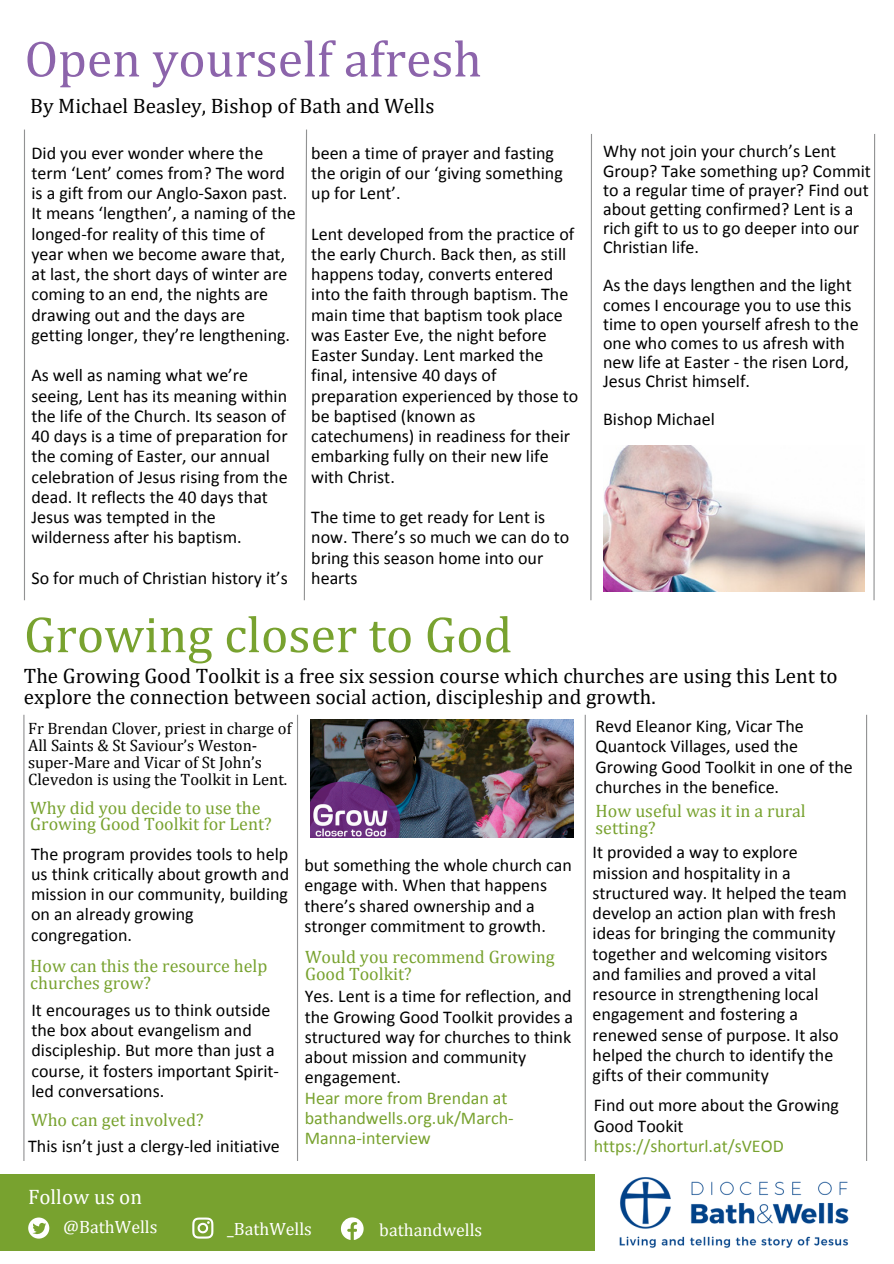
<style>
.page{position:relative;width:894px;height:1264px;background:#fff}
.page>*{position:absolute;margin:0;border:0;box-sizing:border-box;transform-origin:0 0}
.t1{font:51.6px "Cambria";color:#8c64ab}
.t2{font:51.6px "Cambria";color:#78a22f}
.t3{font:21px/20.2px "Cambria";color:#000}
.t4{font:21px "Cambria";color:#fff}
.t5{font:18px/20.2px "Calibri";color:#000}
.t6{font:18px/16.8px "Cambria";color:#78a22f}
.t7{font:18px/20.2px "Calibri";color:#78a22f}
.t8{font:17.85px "Cambria";color:#fff}
.t9{font:16.5px/16.8px "Cambria";color:#000}
</style>
<div class="page">
<hr style="left:24px;top:130px;width:1px;height:470px;background:#919293">
<svg style="left:303px;top:129px;width:4px;height:472px"></svg>
<svg style="left:873px;top:134px;width:2px;height:467px"></svg>
<hr style="left:23px;top:714px;width:1px;height:446px;background:#919293">
<svg style="left:590px;top:134px;width:2px;height:467px"></svg>
<div style="left:0;top:1174px;width:595px;height:76px;background:#78a22f"></div>
<svg style="left:28px;top:1217px;width:21px;height:21px"></svg>
<svg style="left:340px;top:1217px;width:23px;height:22px"></svg>
<svg style="left:192px;top:1217px;width:21px;height:21px"></svg>
<img style="left:619px;top:1177px;width:228px;height:71px">
<img style="left:603px;top:445px;width:261px;height:146px">
<img style="left:310px;top:719px;width:263px;height:118px">
<hr style="left:297px;top:714px;width:1px;height:446px;background:#919293">
<hr style="left:584px;top:714px;width:1px;height:446px;background:#919293">
<hr style="left:865px;top:714px;width:1px;height:446px;background:#919293">
<p class="t1" style="left:24px;top:27px;width:459px">Open yourself afresh</p>
<h2 class="t3" style="left:30px;top:95px;width:405px">By Michael Beasley, Bishop of Bath and Wells</h2>
<p class="t5" style="left:31px;top:144px;width:266px">Did you ever wonder where the term ‘Lent’ comes from? The word is a gift from our Anglo-Saxon past.<br>It means ‘lengthen’, a naming of the longed-for reality of this time of year when we become aware that, at last, the short days of winter are coming to an end, the nights are drawing out and the days are getting longer, they’re lengthening.</p>
<p class="t5" style="left:31px;top:367px;width:258px">As well as naming what we’re seeing, Lent has its meaning within the life of the Church. Its season of<br>40 days is a time of preparation for the coming of Easter, our annual celebration of Jesus rising from the dead. It reflects the 40 days that<br>Jesus was tempted in the wilderness after his baptism.</p>
<h1 class="t5" style="left:31px;top:569px;width:258px">So for much of Christian history it’s</h1>
<h2 class="t5" style="left:311px;top:144px;width:253px">been a time of prayer and fasting the origin of our ‘giving something up for Lent’.</h2>
<p class="t5" style="left:311px;top:225px;width:268px">Lent developed from the practice of the early Church. Back then, as still happens today, converts entered into the faith through baptism. The main time that baptism took place was Easter Eve, the night before<br>Easter Sunday. Lent marked the final, intensive 40 days of preparation experienced by those to be baptised (known as catechumens) in readiness for their embarking fully on their new life with Christ.</p>
<p class="t5" style="left:311px;top:508px;width:259px">The time to get ready for Lent is now. There’s so much we can do to bring this season home into our hearts</p>
<p class="t5" style="left:603px;top:143px;width:269px;line-height:19.2px">Why not join your church’s Lent<br>Group? Take something up? Commit to a regular time of prayer? Find out about getting confirmed? Lent is a rich gift to us to go deeper into our<br>Christian life.</p>
<p class="t5" style="left:603px;top:277px;width:257px;line-height:19.2px">As the days lengthen and the light comes I encourage you to use this time to open yourself afresh to the one who comes to us afresh with new life at Easter - the risen Lord,<br>Jesus Christ himself.</p>
<p class="t5" style="left:603px;top:411px;width:113px">Bishop Michael</p>
<p class="t2" style="left:24px;top:603px;width:489px">Growing closer to God</p>
<p class="t3" style="left:24px;top:665px;width:815px">The Growing Good Toolkit is a free six session course which churches are using this Lent to explore the connection between social action, discipleship and growth.</p>
<p class="t9" style="left:28px;top:719px;width:265px">Fr Brendan Clover, priest in charge of All Saints &amp; St Saviour’s Weston&shy;super-Mare and Vicar of St John’s Clevedon is using the Toolkit in Lent.</p>
<p class="t5" style="left:595px;top:717px;width:259px">Revd Eleanor King, Vicar The<br>Quantock Villages, used the<br>Growing Good Toolkit in one of the churches in the benefice.</p>
<p class="t6" style="left:30px;top:798px;width:243px">Why did you decide to use the<br>Growing Good Toolkit for Lent?</p>
<p class="t6" style="left:595px;top:802px;width:212px">How useful was it in a rural setting?</p>
<p class="t5" style="left:592px;top:843px;width:256px">It provided a way to explore mission and hospitality in a structured way. It helped the team develop an action plan with fresh ideas for bringing the community together and welcoming visitors and families and proved a vital resource in strengthening local engagement and fostering a renewed sense of purpose. It also helped the church to identify the gifts of their community</p>
<p class="t5" style="left:593px;top:1096px;width:247px">Find out more about the Growing<br>Good Tookit</p>
<p class="t5" style="left:31px;top:845px;width:259px">The program provides tools to help us think critically about growth and mission in our community, building on an already growing congregation.</p>
<p class="t5" style="left:304px;top:856px;width:269px">but something the whole church can engage with. When that happens there’s shared ownership and a stronger commitment to growth.</p>
<p class="t6" style="left:30px;top:957px;width:238px">How can this the resource help churches grow?</p>
<p class="t6" style="left:305px;top:948px;width:251px">Would you recommend Growing<br>Good Toolkit?</p>
<p class="t5" style="left:305px;top:987px;width:270px">Yes. Lent is a time for reflection, and the Growing Good Toolkit provides a structured way for churches to think about mission and community engagement.</p>
<p class="t7" style="left:305px;top:1088px;width:210px">Hear more from Brendan at bathandwells.org.uk/March-</p>
<p class="t7" style="left:305px;top:1129px;width:127px">Manna-interview</p>
<p class="t5" style="left:31px;top:1001px;width:249px">It encourages us to think outside the box about evangelism and discipleship. But more than just a course, it fosters important Spirit&shy;led conversations.</p>
<p class="t6" style="left:31px;top:1111px;width:174px">Who can get involved?</p>
<p class="t5" style="left:28px;top:1137px;width:253px">This isn’t just a clergy-led initiative</p>
<p class="t7" style="left:593px;top:1137px;width:191px">https://shorturl.at/sVEOD</p>
<p class="t4" style="left:28px;top:1184px;width:115px">Follow us on</p>
<p class="t8" style="left:63px;top:1216px;width:96px">@BathWells</p>
<p class="t8" style="left:379px;top:1219px;width:104px">bathandwells</p>
<h1 class="t8" style="left:227px;top:1218px;width:86px">_BathWells</h1>
</div>
